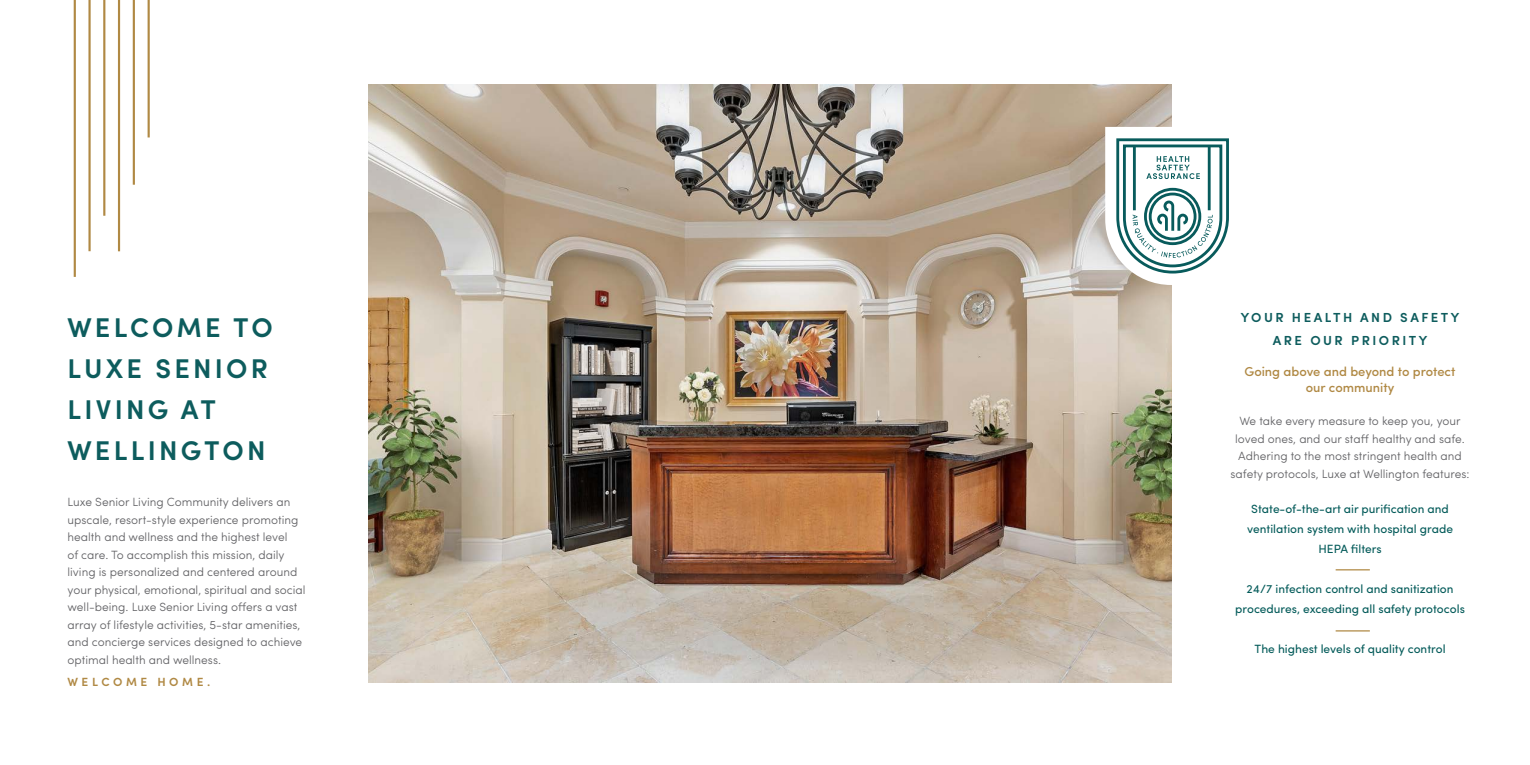
<style>
.page{position:relative;width:1530px;height:765px;background:#fff}
.page>*{position:absolute;margin:0;border:0;box-sizing:border-box;transform-origin:0 0}
.t1{font:600 27.12px/41.2px "Sofia Pro";letter-spacing:.12em;color:#0d5c5d}
.t2{font:600 13.12px/22.8px "Sofia Pro";letter-spacing:.19em;color:#0d5c5d;text-align:center}
.body{font:500 13px "Sofia Pro";color:#b08944}
.body-2{font:300 12px/17.5px "Sofia Pro";color:#636366}
.Bullets{font:12px/20px "Sofia Pro";color:#045b5a;text-align:center}
.t3{font:600 11.88px "Sofia Pro";letter-spacing:.3em;color:#b08944}
</style>
<div class="page">
<img style="left:369px;top:84px;width:802px;height:599px">
<hr style="left:148px;top:0;width:2px;height:137px;background:#b08944">
<hr style="left:133px;top:0;width:2px;height:185px;background:#b08944">
<hr style="left:118px;top:0;width:2px;height:251px;background:#b08944">
<hr style="left:103px;top:0;width:2px;height:216px;background:#b08944">
<hr style="left:88px;top:0;width:3px;height:251px;background:#b08944">
<hr style="left:74px;top:0;width:2px;height:277px;background:#b08944">
<svg style="left:1105px;top:127px;width:124px;height:158px"></svg>
<hr style="left:1336px;top:630px;width:34px;height:2px;background:#b08944">
<hr style="left:1336px;top:569px;width:34px;height:1px;background:#b08944">
<p class="t1" style="left:68px;top:305px;width:207px">WELCOME TO<br>LUXE SENIOR<br>LIVING AT<br>WELLINGTON</p>
<p class="body-2" style="left:68px;top:492px;width:240px">Luxe Senior Living Community delivers an upscale, resort-style experience promoting health and wellness and the highest level<br>of care. To accomplish this mission, daily living is personalized and centered around your physical, emotional, spiritual and social well-being. Luxe Senior Living offers a vast array of lifestyle activities, 5-star amenities, and concierge services designed to achieve optimal health and wellness.</p>
<p class="t3" style="left:68px;top:673px;width:144px">WELCOME HOME.</p>
<p class="t2" style="left:1241px;top:305px;width:220px">YOUR HEALTH AND SAFETY<br>ARE OUR PRIORITY</p>
<p class="body" style="left:1244px;top:362px;width:213px">Going above and beyond to protect</p>
<p class="body" style="left:1306px;top:378px;width:90px">our community</p>
<p class="body-2" style="left:1231px;top:412px;width:241px;text-align:center">We take every measure to keep you, your loved ones, and our staff healthy and safe.<br>Adhering to the most stringent health and safety protocols, Luxe at Wellington features:</p>
<p class="Bullets" style="left:1247px;top:498px;width:207px">State-of-the-art air purification and ventilation system with hospital grade</p>
<p class="Bullets" style="left:1318px;top:538px;width:65px">HEPA filters</p>
<p class="Bullets" style="left:1235px;top:578px;width:231px">24/7 infection control and sanitization procedures, exceeding all safety protocols</p>
<p class="Bullets" style="left:1255px;top:638px;width:193px">The highest levels of quality control</p>
</div>
